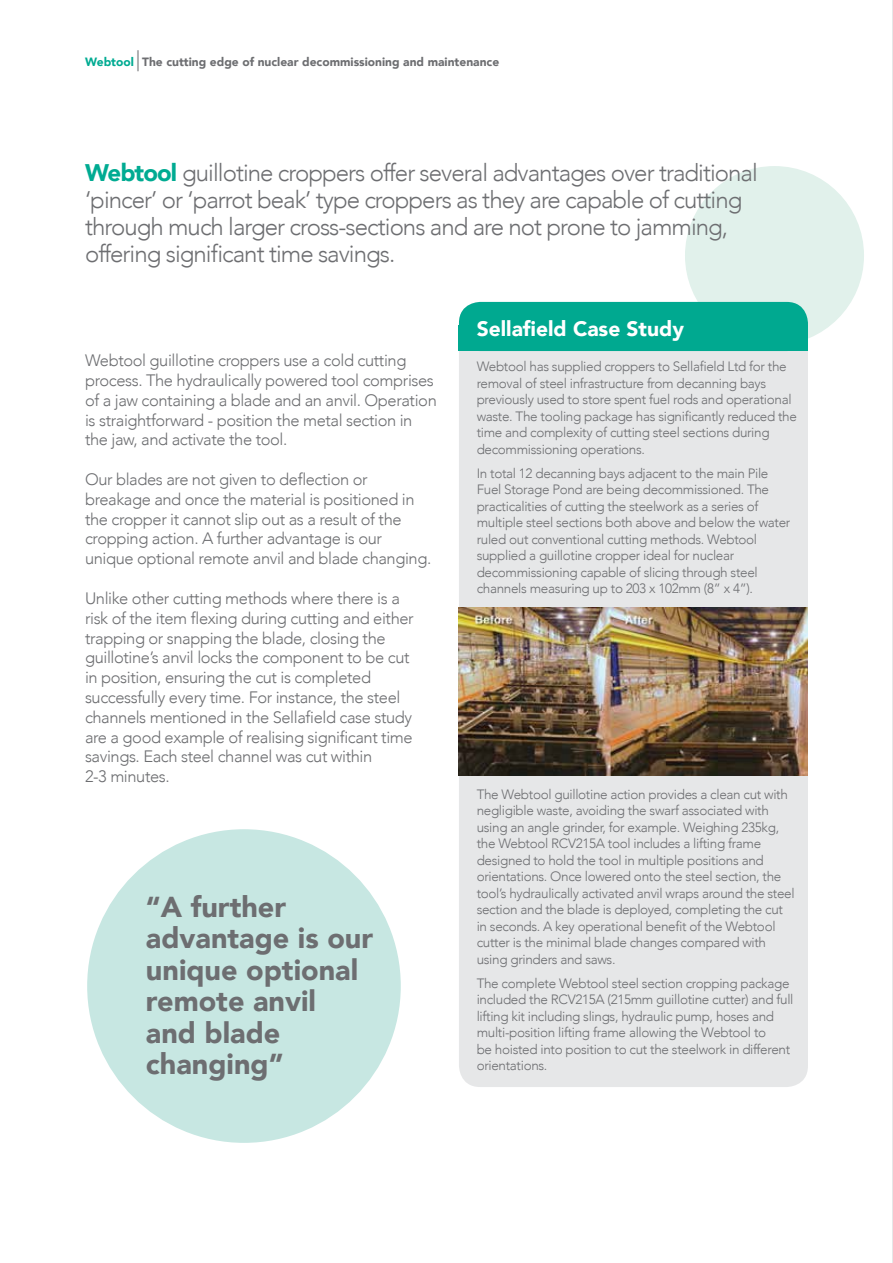
<style>
.page{position:relative;width:893px;height:1263px;background:#fff}
.page>*{position:absolute;margin:0;border:0;box-sizing:border-box;transform-origin:0 0}
.t1{font:900 28.8px/31.5px "Avenir";color:#6d6e71}
.t2{font:300 24px/27px "Avenir";letter-spacing:-.04em;color:#6d6e71}
.t3{font:900 21px "Avenir";color:#fff}
.t4{font:300 16.5px/19.8px "Avenir";letter-spacing:-.025em;color:#6d6e71}
.t5{font:300 13.5px/16.5px "Avenir";letter-spacing:-.025em;color:#6d6e71}
.t6{font:900 12px "Avenir";color:#6d6e71}
.s1{color:#00ab92}
.s2{font-weight:300;font-size:21px}
.s3{font-weight:900;color:#00ab92}
</style>
<div class="page">
<div style="left:685px;top:166px;width:179px;height:179px;background:#e1f1eb;border-radius:50%"></div>
<div style="left:459px;top:302px;width:349px;height:785px;background:#e6e7e8;border-radius:21px"></div>
<div style="left:459px;top:302px;width:349px;height:49px;background:#00a990;border-radius:21px"></div>
<div style="left:459px;top:325px;width:349px;height:26px;background:#00a990"></div>
<img style="left:459px;top:607px;width:349px;height:169px">
<div style="left:87px;top:829px;width:314px;height:314px;background:#c7e7e2;border-radius:50%"></div>
<p class="t6" style="left:85px;top:51px;width:416px"><span class="s1">Webtool</span> <span class="s2">|</span>The cutting edge of nuclear decommissioning and maintenance</p>
<p class="t2" style="left:85px;top:160px;width:674px"><span class="s3">Webtool</span> guillotine croppers offer several advantages over traditional ‘pincer’ or ‘parrot beak’ type croppers as they are capable of cutting through much larger cross-sections and are not prone to jamming, offering significant time savings.</p>
<p class="t4" style="left:85px;top:351px;width:353px">Webtool guillotine croppers use a cold cutting process. The hydraulically powered tool comprises of a jaw containing a blade and an anvil. Operation is straightforward - position the metal section in the jaw, and activate the tool.</p>
<p class="t4" style="left:85px;top:469px;width:348px">Our blades are not given to deflection or breakage and once the material is positioned in the cropper it cannot slip out as a result of the cropping action. A further advantage is our unique optional remote anvil and blade changing.</p>
<p class="t4" style="left:85px;top:588px;width:330px">Unlike other cutting methods where there is a risk of the item flexing during cutting and either trapping or snapping the blade, closing the guillotine’s anvil locks the component to be cut in position, ensuring the cut is completed successfully every time. For instance, the steel channels mentioned in the Sellafield case study are a good example of realising significant time savings. Each steel channel was cut within<br>2-3 minutes.</p>
<h1 class="t1" style="left:146px;top:890px;width:229px">“A further advantage is our unique optional remote anvil and blade changing”</h1>
<h3 class="t3" style="left:477px;top:311px;width:209px">Sellafield Case Study</h3>
<p class="t5" style="left:477px;top:358px;width:322px">Webtool has supplied croppers to Sellafield Ltd for the removal of steel infrastructure from decanning bays previously used to store spent fuel rods and operational waste. The tooling package has significantly reduced the time and complexity of cutting steel sections during decommissioning operations.</p>
<p class="t5" style="left:477px;top:465px;width:315px">In total 12 decanning bays adjacent to the main Pile Fuel Storage Pond are being decommissioned. The practicalities of cutting the steelwork as a series of multiple steel sections both above and below the water ruled out conventional cutting methods. Webtool supplied a guillotine cropper ideal for nuclear decommissioning capable of slicing through steel channels measuring up to 203 x 102mm (8” x 4”).</p>
<p class="t5" style="left:477px;top:786px;width:319px">The Webtool guillotine action provides a clean cut with negligible waste, avoiding the swarf associated with using an angle grinder, for example. Weighing 235kg, the Webtool RCV215A tool includes a lifting frame designed to hold the tool in multiple positions and orientations. Once lowered onto the steel section, the tool’s hydraulically activated anvil wraps around the steel section and the blade is deployed, completing the cut in seconds. A key operational benefit of the Webtool cutter is the minimal blade changes compared with using grinders and saws.</p>
<p class="t5" style="left:477px;top:975px;width:318px">The complete Webtool steel section cropping package included the RCV215A (215mm guillotine cutter) and full lifting kit including slings, hydraulic pump, hoses and multi-position lifting frame allowing the Webtool to<br>be hoisted into position to cut the steelwork in different orientations.</p>
</div>
